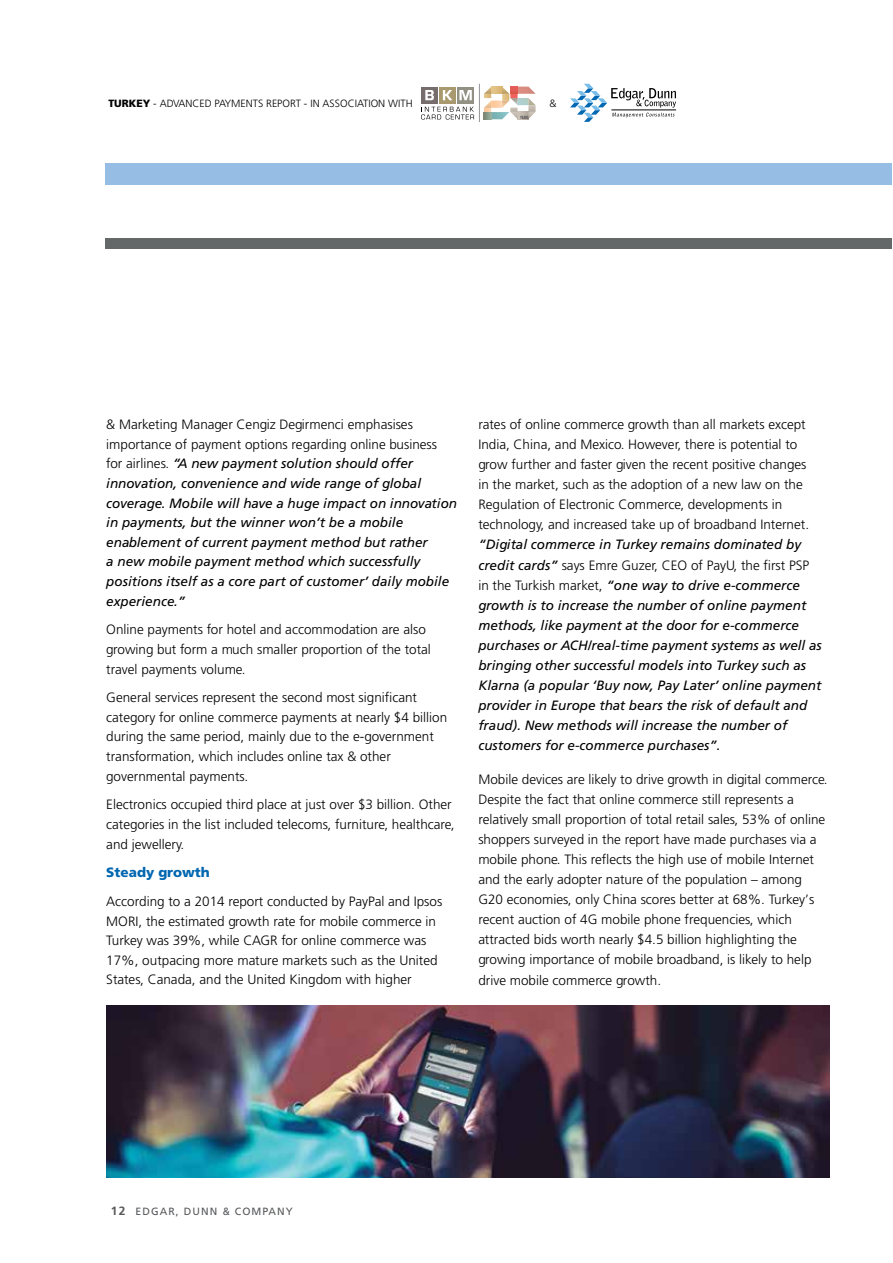
<style>
.page{position:relative;width:893px;height:1263px;background:#fff}
.page>*{position:absolute;margin:0;border:0;box-sizing:border-box;transform-origin:0 0}
.t1{font:13.5px/20.1px "Frutiger Light Nr Tr";color:#000}
.t2{font:13.5px/20.1px "Frutiger Italic Tr";color:#000}
.t3{font:13.5px "Frutiger Black Nr Tr";color:#0067b1}
.t4{font:10.5px "Frutiger Light Nr Tr";color:#000}
.t5{font:10.5px "Frutiger Normal Tr";letter-spacing:.1em;color:#58595b}
.s1{font-family:"Frutiger Black Nr Tr"}
.s2{font-family:"Frutiger Light Nr Tr"}
.s3{font-family:"Frutiger Italic Tr"}
.s4{font-family:"Frutiger Bold Tr";font-size:12px}
</style>
<div class="page">
<div style="left:105px;top:164px;width:787px;height:21px;background:#96bee5"></div>
<div style="left:105px;top:238px;width:787px;height:11px;background:#656868"></div>
<hr style="left:479px;top:84px;width:1px;height:38px;background:#939598">
<svg style="left:484px;top:87px;width:52px;height:32px"></svg>
<div style="left:421px;top:87px;width:17px;height:16px;background:#766d6c"></div>
<svg style="left:425px;top:90px;width:9px;height:10px"></svg>
<div style="left:439px;top:87px;width:17px;height:16px;background:#a8996e"></div>
<svg style="left:443px;top:90px;width:9px;height:10px"></svg>
<div style="left:457px;top:87px;width:17px;height:16px;background:#939084"></div>
<svg style="left:459px;top:90px;width:13px;height:10px"></svg>
<svg style="left:421px;top:107px;width:53px;height:12px"></svg>
<svg style="left:570px;top:84px;width:106px;height:38px"></svg>
<img style="left:106px;top:1006px;width:723px;height:172px">
<p class="t4" style="left:108px;top:97px;width:306px"><span class="s1">TURKEY</span> - ADVANCED PAYMENTS REPORT - IN ASSOCIATION WITH</p>
<p class="t4" style="left:549px;top:97px;width:9px">&amp;</p>
<p class="t1" style="left:106px;top:414px;width:332px;line-height:19.6px">&amp; Marketing Manager Cengiz Degirmenci emphasises importance of payment options regarding online business</p>
<p class="t2" style="left:106px;top:454px;width:352px;line-height:19.6px"><span class="s2">for airlines.</span> “A new payment solution should offer innovation, convenience and wide range of global coverage. Mobile will have a huge impact on innovation in payments, but the winner won’t be a mobile enablement of current payment method but rather<br>a new mobile payment method which successfully positions itself as a core part of customer’ daily mobile experience.”</p>
<p class="t1" style="left:106px;top:620px;width:326px;line-height:19.6px">Online payments for hotel and accommodation are also growing but form a much smaller proportion of the total travel payments volume.</p>
<p class="t1" style="left:106px;top:688px;width:342px;line-height:19.6px">General services represent the second most significant category for online commerce payments at nearly $4 billion during the same period, mainly due to the e-government transformation, which includes online tax &amp; other governmental payments.</p>
<p class="t1" style="left:106px;top:795px;width:350px;line-height:19.6px">Electronics occupied third place at just over $3 billion. Other categories in the list included telecoms, furniture, healthcare, and jewellery.</p>
<p class="t3" style="left:106px;top:864px;width:105px">Steady growth</p>
<p class="t1" style="left:106px;top:891px;width:337px;line-height:19.6px">According to a 2014 report conducted by PayPal and Ipsos MORI, the estimated growth rate for mobile commerce in Turkey was 39%, while CAGR for online commerce was 17%, outpacing more mature markets such as the United States, Canada, and the United Kingdom with higher</p>
<p class="t1" style="left:478px;top:414px;width:332px">rates of online commerce growth than all markets except India, China, and Mexico. However, there is potential to grow further and faster given the recent positive changes in the market, such as the adoption of a new law on the Regulation of Electronic Commerce, developments in technology, and increased take up of broadband Internet.</p>
<p class="t2" style="left:478px;top:535px;width:324px">“Digital commerce in Turkey remains dominated by</p>
<p class="t1" style="left:478px;top:555px;width:332px"><span class="s3">credit cards”</span> says Emre Guzer, CEO of PayU, the first PSP</p>
<p class="t2" style="left:478px;top:575px;width:345px"><span class="s2">in the Turkish market,</span> “one way to drive e-commerce growth is to increase the number of online payment methods, like payment at the door for e-commerce purchases or ACH/real-time payment systems as well as bringing other successful models into Turkey such as Klarna (a popular ‘Buy now, Pay Later’ online payment provider in Europe that bears the risk of default and fraud). New methods will increase the number of customers for e-commerce purchases”.</p>
<p class="t1" style="left:478px;top:769px;width:351px">Mobile devices are likely to drive growth in digital commerce.<br>Despite the fact that online commerce still represents a relatively small proportion of total retail sales, 53% of online shoppers surveyed in the report have made purchases via a mobile phone. This reflects the high use of mobile Internet and the early adopter nature of the population – among G20 economies, only China scores better at 68%. Turkey’s recent auction of 4G mobile phone frequencies, which attracted bids worth nearly $4.5 billion highlighting the growing importance of mobile broadband, is likely to help drive mobile commerce growth.</p>
<p class="t5" style="left:111px;top:1205px;width:184px"><span class="s4">12</span> EDGAR, DUNN &amp; COMPANY</p>
</div>
